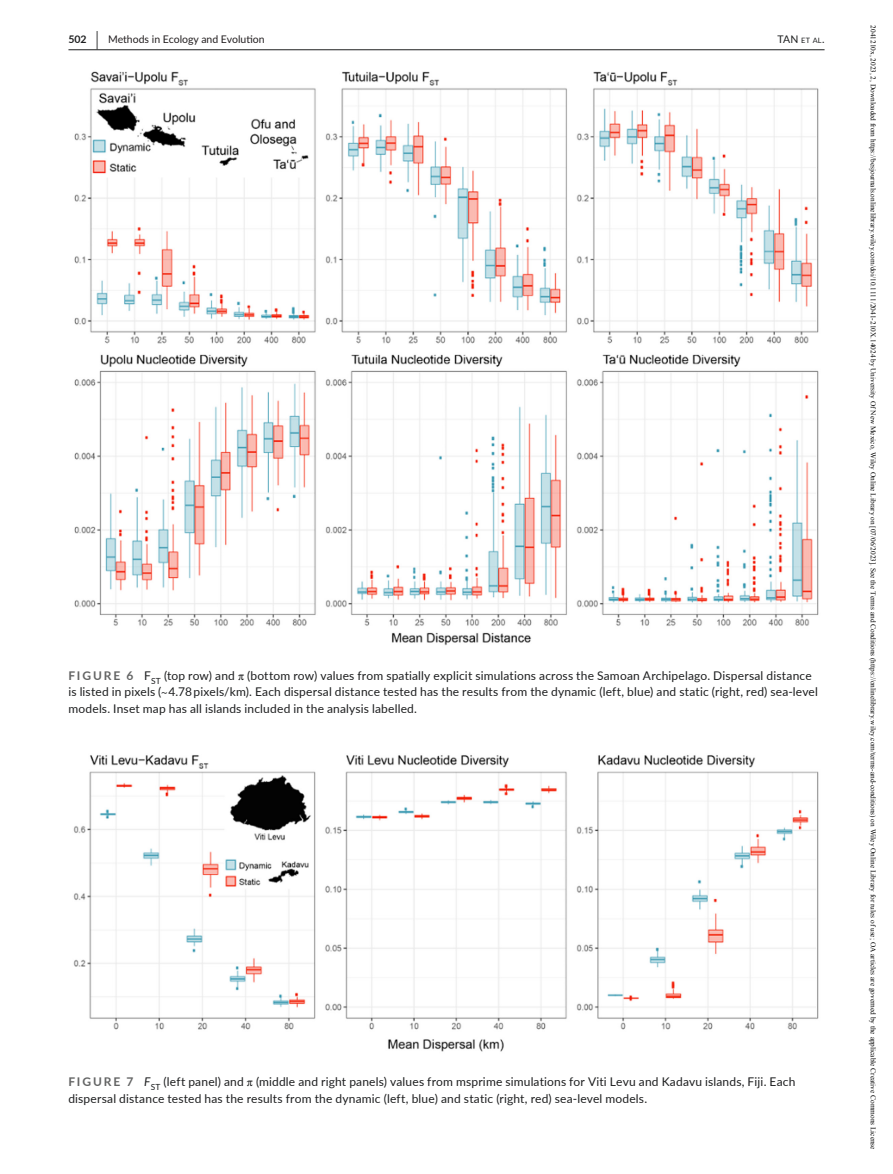
<style>
.page{position:relative;width:893px;height:1174px;background:#fff}
.page>*{position:absolute;margin:0;border:0;box-sizing:border-box;transform-origin:0 0}
.t1{font:12px/16.5px "Lato";letter-spacing:.015em;color:#1d1e1f}
.t2{font:12px "Lato Regular 2";letter-spacing:.015em;color:#1d1e1f}
.t3{font:10.5px "Lato Regular 3";color:#231f20}
.t4{font:10.5px "Lato";color:#1d1e1f}
.t5{font:700 10.5px "Lato";color:#1d1e1f}
.t6{font:7.35px "Times New Roman";color:#000}
.s1{font-family:"Lato Bold 2";font-weight:400;font-size:19.5px}
.s2{font-size:7.35px}
.s3{font-weight:700;color:#636464}
.s4{font-family:"Lato Regular 2"}
.s5{font-family:"STIX"}
.s6{font-family:"Lato"}
.s7{font-style:italic}
</style>
<div class="page">
<hr style="left:68px;top:49px;width:756px;height:1px;background:#1d1e1f">
<img style="left:74px;top:71px;width:745px;height:575px">
<img style="left:73px;top:755px;width:746px;height:297px">
<p class="t5" style="left:68px;top:31px;width:31px">502 <span class="s1">|</span></p>
<p class="t3" style="left:108px;top:31px;width:158px">Methods in Ecology and Evolu on</p>
<p class="t4" style="left:777px;top:31px;width:49px">TAN <span class="s2">et al</span>.</p>
<p class="t1" style="left:68px;top:667px;width:745px"><span class="s3">FIGURE 6</span> <span class="s4">F</span><sub>ST</sub> (top row) and <span class="s5">π</span> (bottom row) values from spatially explicit simulations across the Samoan Archipelago. Dispersal distance</p>
<p class="t2" style="left:68px;top:683px;width:751px"><span class="s6">is listed in pixels (</span><span class="s5">~</span>4.78 pixels/km). Each dispersal distance tested has the results from the dynamic (left, blue) and static (right, red) sea-level</p>
<p class="t1" style="left:68px;top:700px;width:350px">models. Inset map has all islands included in the analysis labelled.</p>
<p class="t1" style="left:68px;top:1073px;width:729px"><span class="s3">FIGURE 7</span> <span class="s7">F</span><sub>ST</sub> (left panel) and <span class="s5">π</span> (middle and right panels) values from msprime simulations for Viti Levu and Kadavu islands, Fiji. Each dispersal distance tested has the results from the dynamic (left, blue) and static (right, red) sea-level models.</p>
<p class="t6" style="left:878px;top:25px;width:1125px;rotate:90deg">2041210x, 2023, 2, Downloaded from https://besjournals.onlinelibrary.wiley.com/doi/10.1111/2041-210X.14024 by University Of New Mexico, Wiley Online Library on [07/06/2023]. See the Terms and Conditions (https://onlinelibrary.wiley.com/terms-and-conditions) on Wiley Online Library for rules of use; OA articles are governed by the applicable Creative Commons License</p>
</div>
